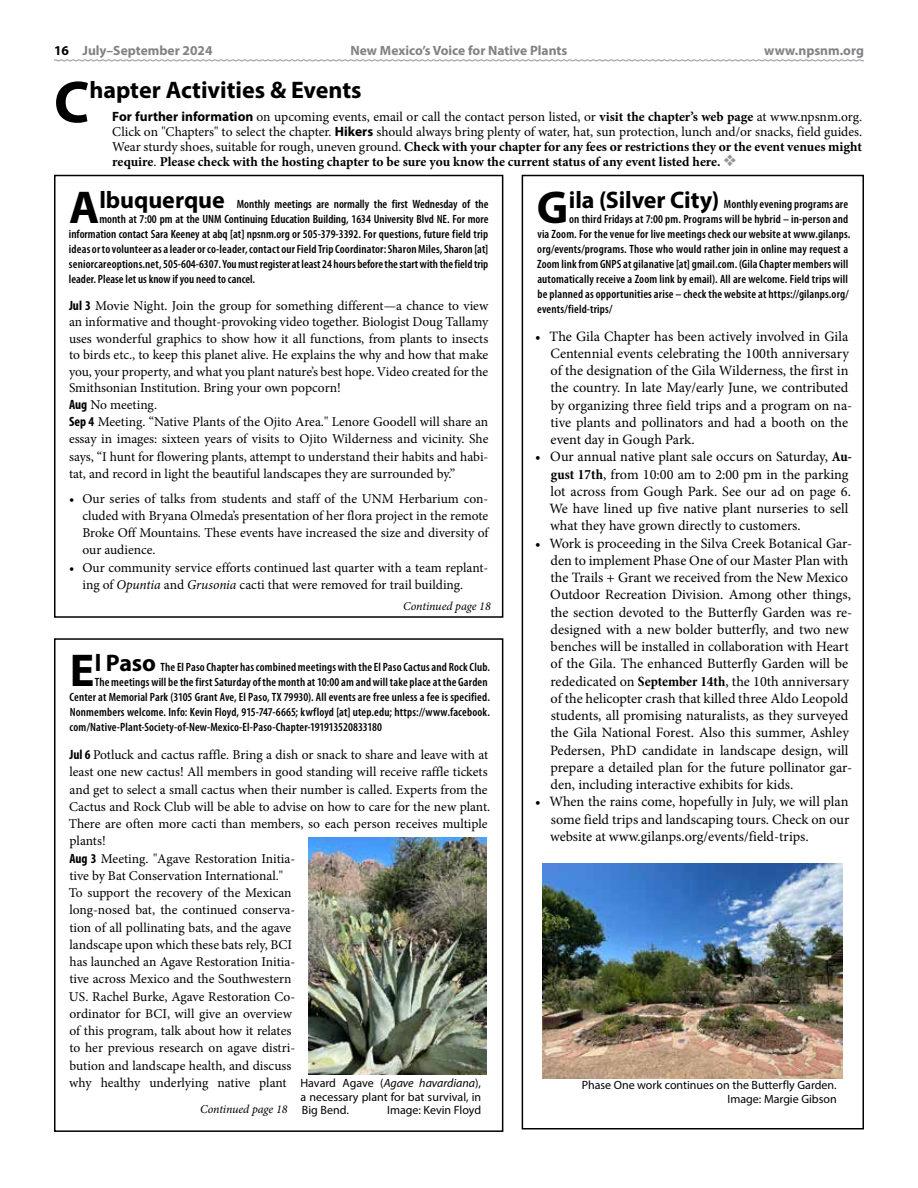
<style>
.page{position:relative;width:918px;height:1188px;background:#fff}
.page>*{position:absolute;margin:0;border:0;box-sizing:border-box;transform-origin:0 0}
.t1{font:700 59.55px "Myriad Pro";color:#000}
.t2{font:700 24px "Myriad Pro";letter-spacing:-.005em;color:#000}
.t3{font:14.25px/17.2px "Minion Pro";color:#000}
.t4{font:13.5px/17.2px "Minion Pro";letter-spacing:-.005em;color:#000}
.t5{font:700 13.5px "Myriad Pro";color:#808285}
.t6{font:600 condensed 12px "Myriad Pro";letter-spacing:.015em;color:#000}
.t7{font:12px/13.5px "Myriad Pro";color:#000}
.t8{font:italic 12px "Minion Pro";letter-spacing:-.01em;color:#000}
.s1{color:#000}
.s2{font-family:"Myriad Pro";font-weight:700}
.s3{font-weight:700}
.s4{color:#939598}
.s5{font-weight:700;font-stretch:normal;font-size:46.2px}
.s6{font-weight:700;font-stretch:normal;font-size:24px}
.s7{font-family:"Myriad Pro";font-weight:700;font-stretch:condensed}
.s8{font-style:italic}
.s9{font-family:"Myriad Pro";font-size:12px}
.s10{font-family:"Myriad Pro";font-style:italic;font-size:12px}
.s11{font-weight:700;font-stretch:condensed}
</style>
<div class="page">
<div style="left:522px;top:175px;width:342px;height:955px;border:2px solid #000"></div>
<div style="left:54px;top:175px;width:449px;height:443px;border:2px solid #000"></div>
<div style="left:54px;top:638px;width:449px;height:494px;border:2px solid #000"></div>
<img style="left:309px;top:837px;width:177px;height:237px">
<img style="left:543px;top:863px;width:300px;height:215px">
<svg style="left:54px;top:59px;width:810px;height:3px"></svg>
<p class="t5" style="left:54px;top:42px;width:160px"><span class="s1">16</span> July–September 2024</p>
<p class="t5" style="left:351px;top:42px;width:218px">New Mexico’s Voice for Native Plants</p>
<p class="t5" style="left:764px;top:42px;width:101px">www.npsnm.org</p>
<h1 class="t1" style="left:54px;top:63px;width:37px">C</h1>
<h2 class="t2" style="left:89px;top:75px;width:274px">hapter Activities &amp; Events</h2>
<p class="t4" style="left:112px;top:109px;width:751px;line-height:15px;text-align:justify"><span class="s2">For further information</span> on upcoming events, email or call the contact person listed, or <span class="s3">visit the chapter’s web page</span> at www.npsnm.org.<br>Click on "Chapters" to select the chapter. <span class="s2">Hikers</span> should always bring plenty of water, hat, sun protection, lunch and/or snacks, field guides.<br>Wear sturdy shoes, suitable for rough, uneven ground. <span class="s3">Check with your chapter for any fees or restrictions they or the event venues might require</span>. <span class="s3">Please check with the hosting chapter to be sure you know the current status of any event listed here.</span> <span class="s4">❖</span></p>
<p class="t6" style="left:69px;top:197px;width:421px"><span class="s5">A</span><span class="s6">lbuquerque</span> Monthly meetings are normally the first Wednesday of the</p>
<p class="t6" style="left:99px;top:212px;width:391px">month at 7:00 pm at the UNM Continuing Education Building, 1634 University Blvd NE. For more</p>
<p class="t6" style="left:69px;top:227px;width:421px">information contact Sara Keeney at abq [at] npsnm.org or 505-379-3392. For questions, future field trip</p>
<p class="t6" style="left:69px;top:242px;width:421px">ideas or to volunteer as a leader or co-leader, contact our Field Trip Coordinator: Sharon Miles, Sharon [at]</p>
<p class="t6" style="left:69px;top:257px;width:421px">seniorcareoptions.net, 505-604-6307. You must register at least 24 hours before the start with the field trip</p>
<p class="t6" style="left:69px;top:272px;width:188px">leader. Please let us know if you need to cancel.</p>
<p class="t4" style="left:69px;top:297px;width:421px;line-height:16.8px"><span class="s7">Jul 3</span> Movie Night. Join the group for something different—a chance to view an informative and thought-provoking video together. Biologist Doug Tallamy uses wonderful graphics to show how it all functions, from plants to insects to birds etc., to keep this planet alive. He explains the why and how that make you, your property, and what you plant nature’s best hope. Video created for the Smithsonian Institution. Bring your own popcorn!<br><span class="s7">Aug</span> No meeting.<br><span class="s7">Sep 4</span> Meeting. “Native Plants of the Ojito Area." Lenore Goodell will share an essay in images: sixteen years of visits to Ojito Wilderness and vicinity. She says, “I hunt for flowering plants, attempt to understand their habits and habi&shy;tat, and record in light the beautiful landscapes they are surrounded by.”</p>
<p class="t4" style="left:82px;top:490px;width:407px;text-align:justify;text-indent:-14px">• Our series of talks from students and staff of the UNM Herbarium con&shy;cluded with Bryana Olmeda’s presentation of her flora project in the remote Broke Off Mountains. These events have increased the size and diversity of our audience.</p>
<p class="t4" style="left:82px;top:559px;width:407px;text-indent:-14px">• Our community service efforts continued last quarter with a team replant&shy;ing of <span class="s8">Opuntia</span> and <span class="s8">Grusonia</span> cacti that were removed for trail building.</p>
<p class="t8" style="left:403px;top:598px;width:89px">Continued page 18</p>
<p class="t6" style="left:70px;top:661px;width:422px"><span class="s5">E</span><span class="s6">l Paso</span> The El Paso Chapter has combined meetings with the El Paso Cactus and Rock Club.</p>
<p class="t6" style="left:95px;top:676px;width:395px">The meetings will be the first Saturday of the month at 10:00 am and will take place at the Garden</p>
<p class="t6" style="left:69px;top:691px;width:422px">Center at Memorial Park (3105 Grant Ave, El Paso, TX 79930). All events are free unless a fee is specified.</p>
<p class="t6" style="left:70px;top:706px;width:422px">Nonmembers welcome. Info: Kevin Floyd, 915-747-6665; kwfloyd [at] utep.edu; https://www.facebook.</p>
<p class="t6" style="left:70px;top:721px;width:314px">com/Native-Plant-Society-of-New-Mexico-El-Paso-Chapter-191913520833180</p>
<p class="t4" style="left:69px;top:746px;width:423px"><span class="s7">Jul 6</span> Potluck and cactus raffle. Bring a dish or snack to share and leave with at least one new cactus! All members in good standing will receive raffle tickets and get to select a small cactus when their number is called. Experts from the Cactus and Rock Club will be able to advise on how to care for the new plant.<br>There are often more cacti than members, so each person receives multiple plants!<br><span class="s7">Aug 3</span> Meeting. "Agave Restoration Initia-<br>tive by Bat Conservation International."<br>To support the recovery of the Mexican<br>long-nosed bat, the continued conserva-<br>tion of all pollinating bats, and the agave<br>landscape upon which these bats rely, BCI<br>has launched an Agave Restoration Initia-<br>tive across Mexico and the Southwestern<br>US. Rachel Burke, Agave Restoration Co-<br>ordinator for BCI, will give an overview<br>of this program, talk about how it relates<br>to her previous research on agave distri-<br>bution and landscape health, and discuss<br>why healthy underlying native plant <span class="s9">Havard Agave (</span><span class="s10">Agave havardiana</span><span class="s9">),</span></p>
<p class="t7" style="left:300px;top:1090px;width:182px">a necessary plant for bat survival, in<br>Big Bend.</p>
<p class="t8" style="left:200px;top:1101px;width:89px">Continued page 18</p>
<p class="t7" style="left:387px;top:1103px;width:96px">Image: Kevin Floyd</p>
<p class="t6" style="left:537px;top:197px;width:313px"><span class="s5">G</span><span class="s6">ila (Silver City)</span> Monthly evening programs are</p>
<p class="t6" style="left:569px;top:212px;width:280px">on third Fridays at 7:00 pm. Programs will be hybrid – in-person and</p>
<p class="t6" style="left:537px;top:227px;width:315px">via Zoom. For the venue for live meetings check our website at www.gilanps.</p>
<p class="t6" style="left:537px;top:242px;width:312px">org/events/programs. Those who would rather join in online may request a</p>
<p class="t6" style="left:537px;top:257px;width:313px">Zoom link from GNPS at gilanative [at] gmail.com. (Gila Chapter members will</p>
<p class="t6" style="left:537px;top:272px;width:312px">automatically receive a Zoom link by email). All are welcome. Field trips will</p>
<p class="t6" style="left:538px;top:287px;width:313px">be planned as opportunities arise – check the website at https://gilanps.org/</p>
<p class="t6" style="left:537px;top:302px;width:77px">events/field-trips/</p>
<p class="t3" style="left:550px;top:327px;width:303px;text-indent:-15px">• The Gila Chapter has been actively involved in Gila Centennial events celebrating the 100th anniversary of the designation of the Gila Wilderness, the first in the country. In late May/early June, we contributed by organizing three field trips and a program on na&shy;tive plants and pollinators and had a booth on the event day in Gough Park.</p>
<p class="t3" style="left:549px;top:448px;width:304px;text-indent:-14px">• Our annual native plant sale occurs on Saturday, <span class="s11">Au&shy;gust 17th</span>, from 10:00 am to 2:00 pm in the parking lot across from Gough Park. See our ad on page 6.<br>We have lined up five native plant nurseries to sell what they have grown directly to customers.</p>
<p class="t3" style="left:550px;top:534px;width:304px;text-indent:-15px">• Work is proceeding in the Silva Creek Botanical Gar&shy;den to implement Phase One of our Master Plan with the Trails + Grant we received from the New Mexico Outdoor Recreation Division. Among other things, the section devoted to the Butterfly Garden was re&shy;designed with a new bolder butterfly, and two new benches will be installed in collaboration with Heart of the Gila. The enhanced Butterfly Garden will be rededicated on <span class="s11">September 14th</span>, the 10th anniversary of the helicopter crash that killed three Aldo Leopold students, all promising naturalists, as they surveyed the Gila National Forest. Also this summer, Ashley Pedersen, PhD candidate in landscape design, will prepare a detailed plan for the future pollinator gar&shy;den, including interactive exhibits for kids.</p>
<p class="t3" style="left:550px;top:793px;width:301px;text-align:justify;text-indent:-15px">• When the rains come, hopefully in July, we will plan some field trips and landscaping tours. Check on our website at www.gilanps.org/events/field-trips.</p>
<p class="t7" style="left:582px;top:1078px;width:257px;text-align:right">Phase One work continues on the Butterfly Garden.<br>Image: Margie Gibson</p>
</div>
